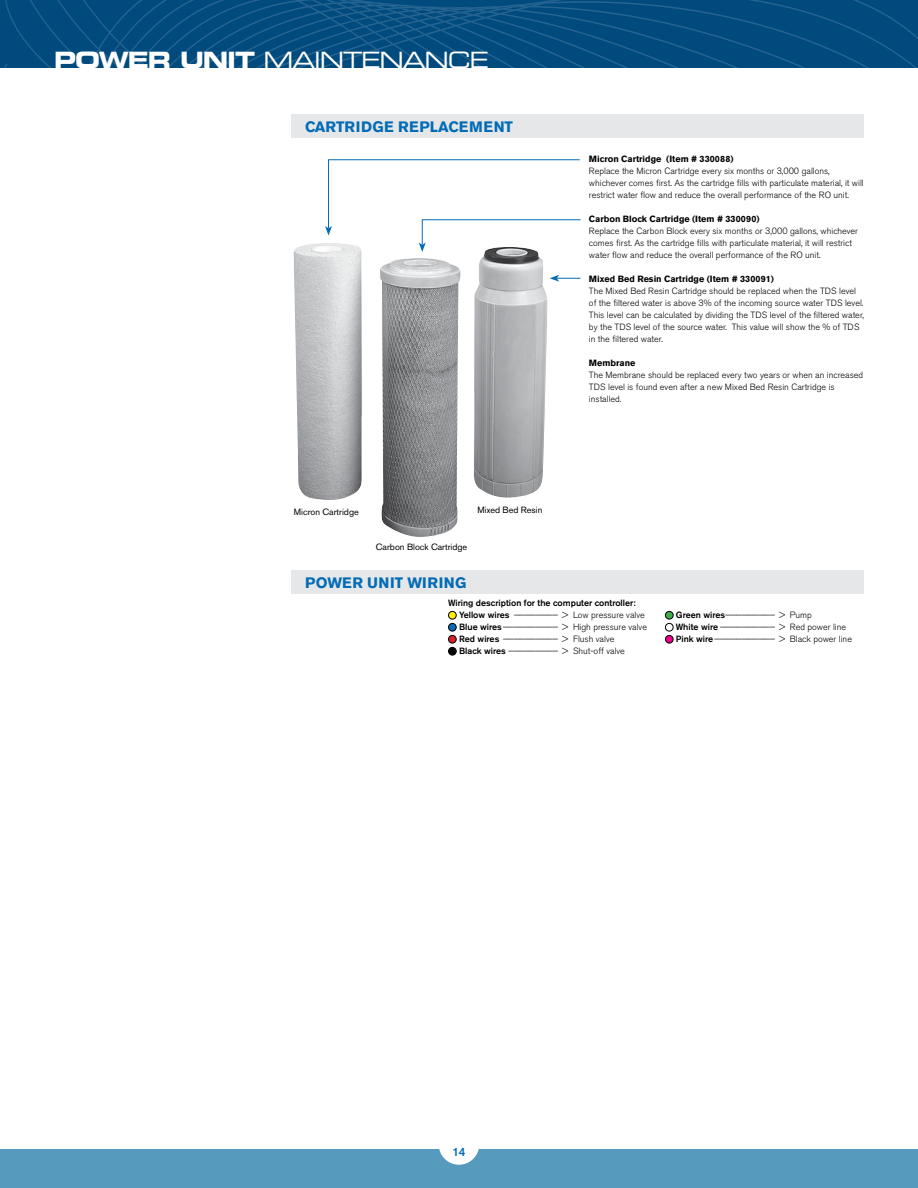
<style>
.page{position:relative;width:918px;height:1188px;background:#fff}
.page>*{position:absolute;margin:0;border:0;box-sizing:border-box;transform-origin:0 0}
.t1{font:22.5px "Eurostile Extended Two";letter-spacing:-.05em;color:#fff}
.t2{font:700 15px "Akzidenz Grotesk BE";color:#036cb6}
.t3{font:500 12px "Akzidenz Grotesk BE";color:#036cb6}
.t4{font:300 9px/12px "Akzidenz Grotesk BE";color:#000}
.t5{font:700 9px "Akzidenz Grotesk BE";color:#000}
.t6{font:9px "Akzidenz Grotesk BE";color:#000}
.s1{font-family:"Eurostile Bold Extended Two"}
.s2{font-weight:500}
</style>
<div class="page">
<div style="left:0;top:1150px;width:918px;height:38px;background:#569bbe"></div>
<div style="left:4px;top:0;width:59px;height:68px;background:#004a7e"></div>
<svg style="left:63px;top:0;width:855px;height:68px;background:#044d80"></svg>
<div style="left:439px;top:1124px;width:40px;height:41px;background:#fff;border-radius:50%"></div>
<div style="left:292px;top:114px;width:572px;height:24px;background:#e6e7e8"></div>
<img style="left:294px;top:243px;width:254px;height:294px">
<svg style="left:325px;top:159px;width:256px;height:93px"></svg>
<svg style="left:550px;top:275px;width:30px;height:7px"></svg>
<div style="left:449px;top:611px;width:7px;height:8px;background:#fff200;border-radius:50%"></div>
<div style="left:448px;top:611px;width:9px;height:9px;border:1px solid #000;border-radius:50%"></div>
<div style="left:449px;top:623px;width:7px;height:8px;background:#036cb6;border-radius:50%"></div>
<div style="left:448px;top:623px;width:9px;height:9px;border:1px solid #000;border-radius:50%"></div>
<div style="left:449px;top:635px;width:7px;height:8px;background:#d2232a;border-radius:50%"></div>
<div style="left:448px;top:635px;width:9px;height:9px;border:1px solid #000;border-radius:50%"></div>
<div style="left:449px;top:647px;width:7px;height:8px;background:#000;border-radius:50%"></div>
<div style="left:448px;top:647px;width:9px;height:9px;border:1px solid #000;border-radius:50%"></div>
<div style="left:665px;top:611px;width:8px;height:8px;background:#41ad49;border-radius:50%"></div>
<div style="left:665px;top:611px;width:9px;height:9px;border:1px solid #000;border-radius:50%"></div>
<div style="left:665px;top:623px;width:9px;height:9px;border:1px solid #000;border-radius:50%"></div>
<div style="left:665px;top:635px;width:8px;height:8px;background:#ec008c;border-radius:50%"></div>
<div style="left:665px;top:635px;width:9px;height:9px;border:1px solid #000;border-radius:50%"></div>
<div style="left:292px;top:570px;width:572px;height:24px;background:#e6e7e8"></div>
<h1 class="t1" style="left:54px;top:44px;width:437px"><span class="s1">POWER UNIT</span> MAINTENANC E</h1>
<h2 class="t2" style="left:305px;top:118px;width:20px">CARTRI</h2>
<h2 class="t2" style="left:361px;top:118px;width:110px">DGE RE PLACEMENT</h2>
<p class="t6" style="left:294px;top:506px;width:66px">Micron Cartridge</p>
<p class="t6" style="left:376px;top:542px;width:93px">Carbon Block Cartridge</p>
<h2 class="t2" style="left:305px;top:574px;width:83px">POWER UNIT</h2>
<h2 class="t2" style="left:407px;top:574px;width:25px">WIRING</h2>
<p class="t6" style="left:478px;top:504px;width:66px">Mixed Bed Resin</p>
<p class="t5" style="left:589px;top:154px;width:146px">Micron Cartridge (Item # 330088)</p>
<p class="t4" style="left:589px;top:165px;width:276px">Replace the Micron Cartridge every six months or 3,000 gallons, whichever comes first. As the cartridge fills with particulate material, it will restrict water flow and reduce the overall performance of the RO unit.</p>
<p class="t5" style="left:589px;top:214px;width:172px">Carbon Block Cartridge (Item # 330090)</p>
<p class="t4" style="left:589px;top:225px;width:271px">Replace the Carbon Block every six months or 3,000 gallons, whichever comes first. As the cartridge fills with particulate material, it will restrict water flow and reduce the overall performance of the RO unit.</p>
<p class="t5" style="left:589px;top:274px;width:187px">Mixed Bed Resin Cartridge (Item # 330091)</p>
<p class="t4" style="left:589px;top:285px;width:276px">The Mixed Bed Resin Cartridge should be replaced when the TDS level of the filtered water is above 3% of the incoming source water TDS level.<br>This level can be calculated by dividing the TDS level of the filtered water, by the TDS level of the source water. This value will show the % of TDS in the filtered water.</p>
<p class="t5" style="left:589px;top:358px;width:48px">Membrane</p>
<p class="t4" style="left:589px;top:369px;width:276px">The Membrane should be replaced every two years or when an increased<br>TDS level is found even after a new Mixed Bed Resin Cartridge is installed.</p>
<p class="t4" style="left:459px;top:597px;width:190px;text-indent:-11px"><span class="s2">Wiring description for the computer controller:<br>Yellow wires</span> ———————— &gt; Low pressure valve <span class="s2">Blue wires</span>—————————— &gt; High pressure valve <span class="s2">Red wires</span> —————————— &gt; Flush valve<br><span class="s2">Black wires</span> ————————— &gt; Shut-off valve</p>
<p class="t4" style="left:676px;top:609px;width:178px"><span class="s2">Green wires</span>————————— &gt; Pump<br><span class="s2">White wire</span> —————————— &gt; Red power line<br><span class="s2">Pink wire</span>——————————— &gt; Black power line</p>
<h3 class="t3" style="left:452px;top:1144px;width:15px">14</h3>
</div>
